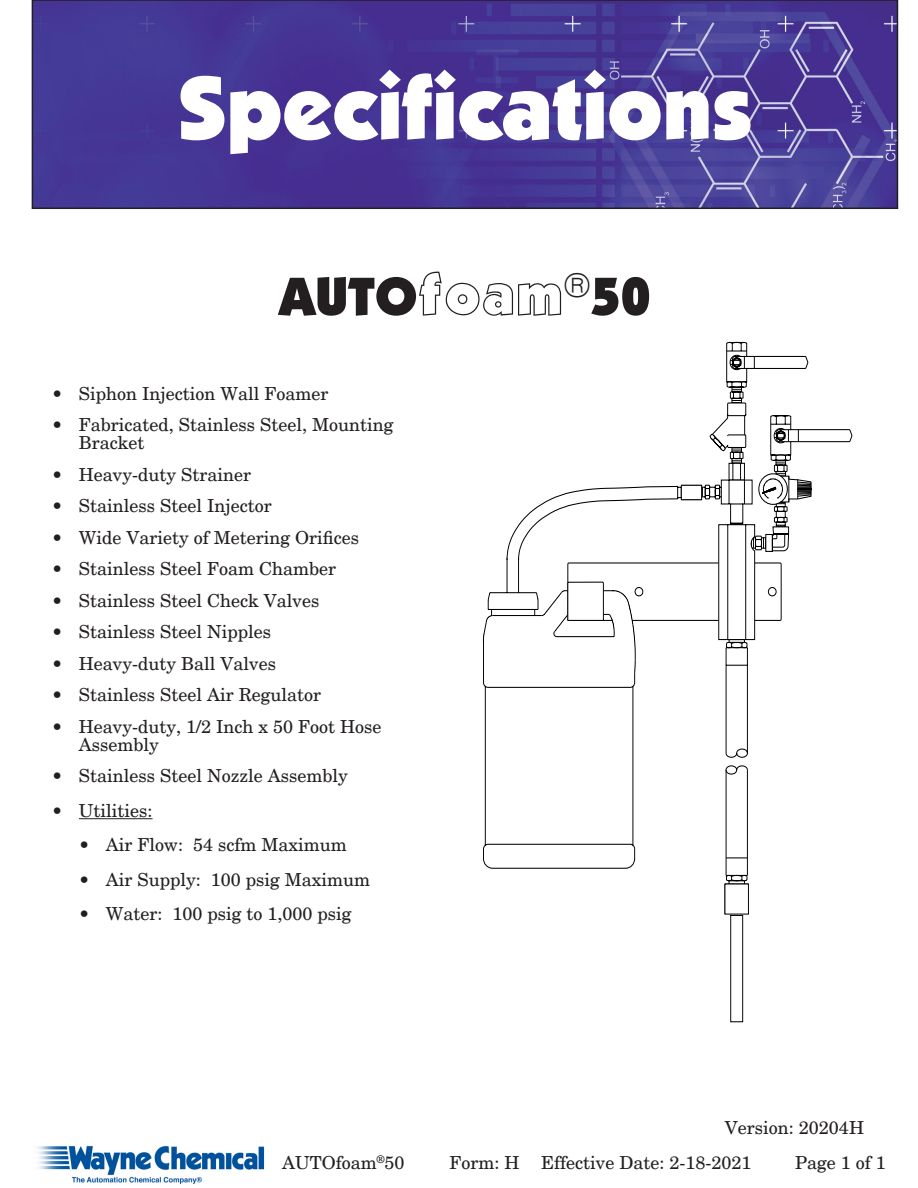
<style>
.page{position:relative;width:918px;height:1188px;background:#fff}
.page>*{position:absolute;margin:0;border:0;box-sizing:border-box;transform-origin:0 0}
.t1{font:900 90px "Itc Kabel";color:#fff}
.t2{font:900 54px "Itc Kabel";color:#231f20}
.t3{font:18px/18px "New Century Schlbk";color:#231f20}
.s1{font-family:"Kabel Outline";font-weight:400}
</style>
<div class="page">
<hr style="left:79px;top:818px;width:74px;height:1px;background:#231f20">
<svg style="left:725px;top:914px;width:23px;height:109px"></svg>
<div style="left:725px;top:884px;width:24px;height:30px;border:1px solid #000"></div>
<svg style="left:483px;top:341px;width:370px;height:544px"></svg>
<img style="left:35px;top:3px;width:860px;height:203px">
<div style="left:32px;top:0;width:866px;height:209px;border:2px solid #231f20"></div>
<img style="left:37px;top:1146px;width:228px;height:39px">
<p class="t1" style="left:177px;top:53px;width:577px">Specifications</p>
<p class="t2" style="left:279px;top:263px;width:373px">AUTO<span class="s1">foam</span><sup>®</sup>50</p>
<p class="t3" style="left:52px;top:385px;width:278px">• Siphon Injection Wall Foamer</p>
<p class="t3" style="left:79px;top:416px;width:316px;text-indent:-27px">• Fabricated, Stainless Steel, Mounting<br>Bracket</p>
<p class="t3" style="left:52px;top:466px;width:201px">• Heavy-duty Strainer</p>
<p class="t3" style="left:52px;top:497px;width:222px">• Stainless Steel Injector</p>
<p class="t3" style="left:52px;top:529px;width:309px">• Wide Variety of Metering Orifices</p>
<p class="t3" style="left:52px;top:560px;width:286px">• Stainless Steel Foam Chamber</p>
<p class="t3" style="left:52px;top:592px;width:269px">• Stainless Steel Check Valves</p>
<p class="t3" style="left:52px;top:623px;width:221px">• Stainless Steel Nipples</p>
<p class="t3" style="left:52px;top:655px;width:226px">• Heavy-duty Ball Valves</p>
<p class="t3" style="left:52px;top:686px;width:271px">• Stainless Steel Air Regulator</p>
<p class="t3" style="left:79px;top:718px;width:304px;text-indent:-27px">• Heavy-duty, 1/2 Inch x 50 Foot Hose<br>Assembly</p>
<p class="t3" style="left:52px;top:767px;width:298px">• Stainless Steel Nozzle Assembly</p>
<p class="t3" style="left:52px;top:802px;width:102px">• Utilities:</p>
<p class="t3" style="left:79px;top:836px;width:270px">• Air Flow: 54 scfm Maximum</p>
<p class="t3" style="left:79px;top:871px;width:293px">• Air Supply: 100 psig Maximum</p>
<p class="t3" style="left:79px;top:905px;width:274px">• Water: 100 psig to 1,000 psig</p>
<p class="t3" style="left:725px;top:1118px;width:141px">Version: 20204H</p>
<p class="t3" style="left:282px;top:1154px;width:124px">AUTOfoam<sup>®</sup>50</p>
<p class="t3" style="left:541px;top:1154px;width:212px">Effective Date: 2-18-2021</p>
<p class="t3" style="left:450px;top:1154px;width:72px">Form: H</p>
<p class="t3" style="left:795px;top:1154px;width:92px">Page 1 of 1</p>
</div>
